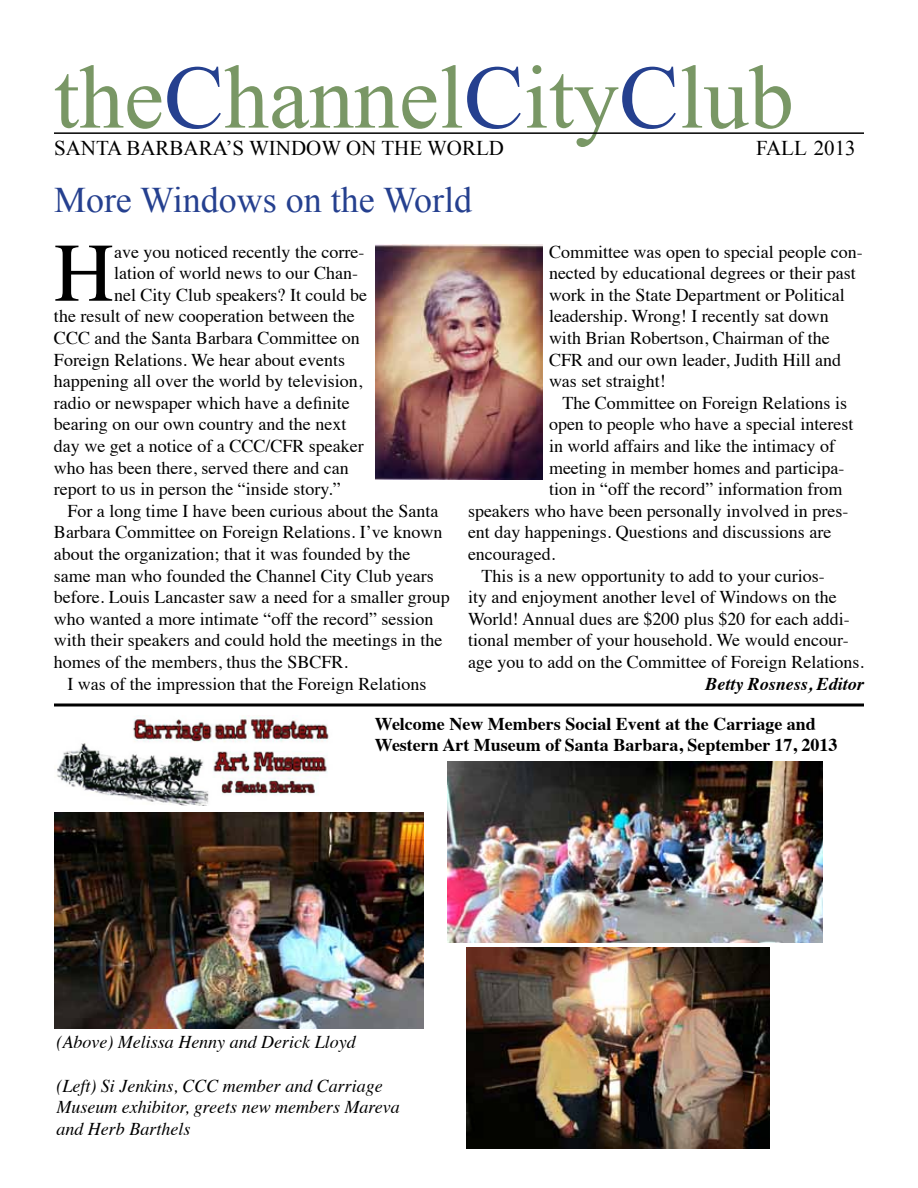
<style>
.page{position:relative;width:918px;height:1188px;background:#fff}
.page>*{position:absolute;margin:0;border:0;box-sizing:border-box;transform-origin:0 0}
.t1{font:90px "Times New Roman";color:#799765}
.t2{font:83.25px "Times";color:#000}
.t3{font:36px "Times New Roman";color:#25408f}
.t4{font:21px "Times New Roman";color:#000}
.t5{font:18px/21.6px "Times";color:#000}
.t6{font:italic 18px/21.6px "Times";color:#000}
.t7{font:700 18px/21.6px "Times";color:#000}
.t8{font:italic 700 18px "Times";color:#000}
.s1{color:#25408f}
</style>
<div class="page">
<hr style="left:54px;top:132px;width:810px;height:2px;background:#000">
<hr style="left:54px;top:704px;width:810px;height:2px;background:#000">
<img style="left:375px;top:244px;width:168px;height:236px">
<img style="left:57px;top:717px;width:272px;height:88px">
<img style="left:447px;top:761px;width:376px;height:182px">
<img style="left:54px;top:812px;width:369px;height:216px">
<img style="left:467px;top:948px;width:302px;height:201px">
<h1 class="t1" style="left:54px;top:37px;width:741px">the<span class="s1">C</span>hannel<span class="s1">C</span>ity<span class="s1">C</span>lub</h1>
<p class="t4" style="left:54px;top:133px;width:452px">SANTA BARBARA’S WINDOW ON THE WORLD</p>
<p class="t4" style="left:756px;top:133px;width:101px">FALL 2013</p>
<h3 class="t3" style="left:54px;top:176px;width:420px">More Windows on the World</h3>
<h2 class="t2" style="left:54px;top:195px;width:62px">H</h2>
<p class="t5" style="left:114px;top:239px;width:252px">ave you noticed recently the corre-</p>
<p class="t5" style="left:114px;top:261px;width:245px">lation of world news to our Chan-</p>
<p class="t5" style="left:114px;top:282px;width:254px">nel City Club speakers? It could be</p>
<p class="t5" style="left:54px;top:304px;width:302px">the result of new cooperation between the</p>
<p class="t5" style="left:54px;top:326px;width:307px">CCC and the Santa Barbara Committee on</p>
<p class="t5" style="left:54px;top:347px;width:293px">Foreign Relations. We hear about events</p>
<p class="t5" style="left:54px;top:369px;width:310px">happening all over the world by television,</p>
<p class="t5" style="left:54px;top:390px;width:297px">radio or newspaper which have a definite</p>
<p class="t5" style="left:54px;top:412px;width:294px">bearing on our own country and the next</p>
<p class="t5" style="left:54px;top:434px;width:311px">day we get a notice of a CCC/CFR speaker</p>
<p class="t5" style="left:54px;top:455px;width:296px">who has been there, served there and can</p>
<p class="t5" style="left:54px;top:477px;width:288px">report to us in person the “inside story.”</p>
<p class="t5" style="left:67px;top:498px;width:372px">For a long time I have been curious about the Santa</p>
<p class="t5" style="left:54px;top:520px;width:390px">Barbara Committee on Foreign Relations. I’ve known</p>
<p class="t5" style="left:54px;top:542px;width:358px">about the organization; that it was founded by the</p>
<p class="t5" style="left:54px;top:563px;width:381px">same man who founded the Channel City Club years</p>
<p class="t5" style="left:54px;top:585px;width:397px">before. Louis Lancaster saw a need for a smaller group</p>
<p class="t5" style="left:54px;top:606px;width:381px">who wanted a more intimate “off the record” session</p>
<p class="t5" style="left:54px;top:628px;width:390px">with their speakers and could hold the meetings in the</p>
<p class="t5" style="left:54px;top:650px;width:296px">homes of the members, thus the SBCFR.</p>
<p class="t5" style="left:67px;top:671px;width:360px">I was of the impression that the Foreign Relations</p>
<p class="t5" style="left:549px;top:239px;width:315px">Committee was open to special people con&shy;nected by educational degrees or their past work in the State Department or Political leadership. Wrong! I recently sat down with Brian Robertson, Chairman of the CFR and our own leader, Judith Hill and was set straight!</p>
<p class="t5" style="left:562px;top:390px;width:286px">The Committee on Foreign Relations is</p>
<p class="t5" style="left:549px;top:412px;width:306px">open to people who have a special interest</p>
<p class="t5" style="left:549px;top:434px;width:288px">in world affairs and like the intimacy of</p>
<p class="t5" style="left:549px;top:455px;width:297px">meeting in member homes and participa-</p>
<p class="t5" style="left:549px;top:477px;width:295px">tion in “off the record” information from</p>
<p class="t5" style="left:468px;top:498px;width:382px">speakers who have been personally involved in pres-</p>
<p class="t5" style="left:468px;top:520px;width:365px">ent day happenings. Questions and discussions are</p>
<p class="t5" style="left:468px;top:542px;width:89px">encouraged.</p>
<p class="t5" style="left:482px;top:563px;width:345px">This is a new opportunity to add to your curios-</p>
<p class="t5" style="left:468px;top:585px;width:370px">ity and enjoyment another level of Windows on the</p>
<p class="t5" style="left:468px;top:606px;width:383px">World! Annual dues are $200 plus $20 for each addi-</p>
<p class="t5" style="left:468px;top:628px;width:382px">tional member of your household. We would encour-</p>
<p class="t5" style="left:468px;top:650px;width:397px">age you to add on the Committee of Foreign Relations.</p>
<p class="t8" style="left:705px;top:667px;width:160px">Betty Rosness, Editor</p>
<p class="t7" style="left:375px;top:711px;width:464px">Welcome New Members Social Event at the Carriage and<br>Western Art Museum of Santa Barbara, September 17, 2013</p>
<p class="t6" style="left:56px;top:1031px;width:301px">(Above) Melissa Henny and Derick Lloyd</p>
<p class="t6" style="left:56px;top:1074px;width:345px">(Left) Si Jenkins, CCC member and Carriage<br>Museum exhibitor, greets new members Mareva and Herb Barthels</p>
</div>
